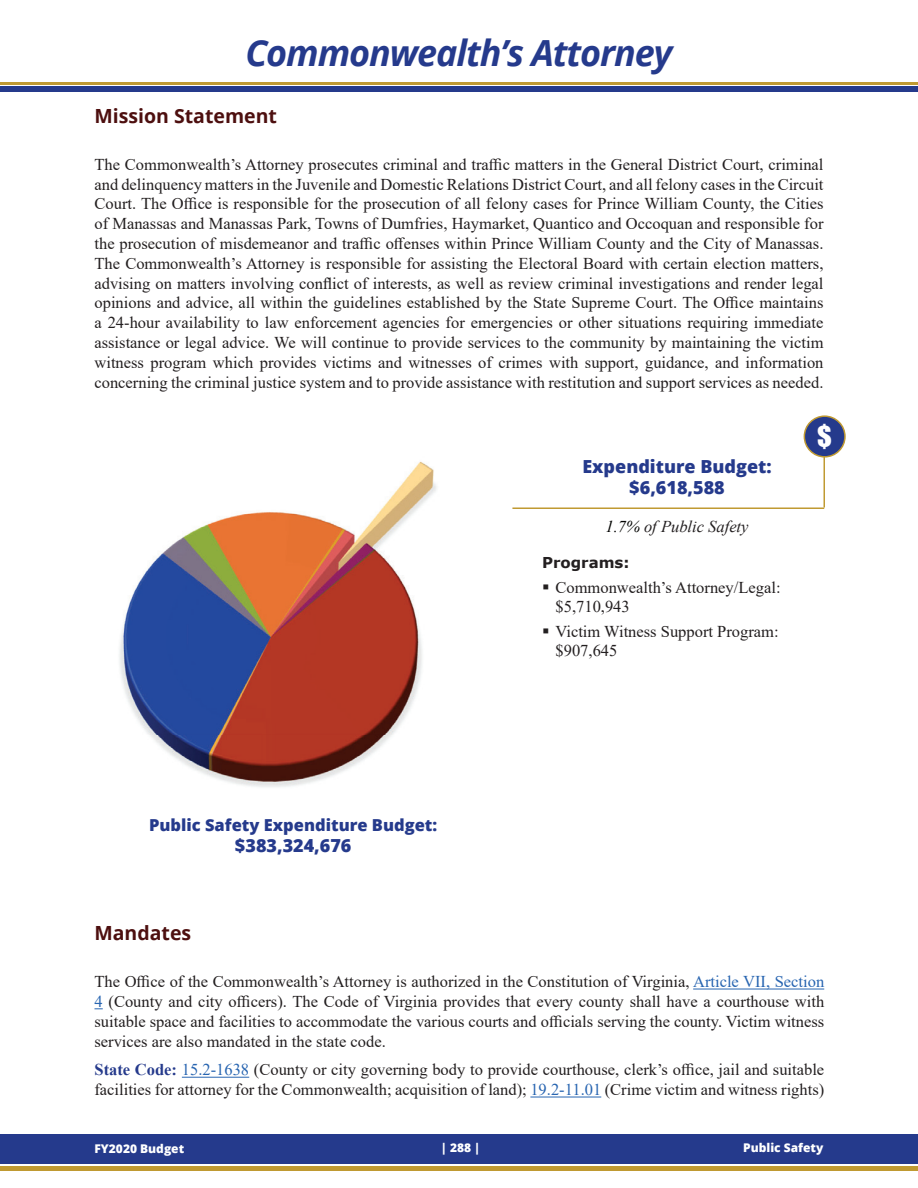
<style>
.page{position:relative;width:918px;height:1188px;background:#fff}
.page>*{position:absolute;margin:0;border:0;box-sizing:border-box;transform-origin:0 0}
.t1{font:italic 700 36px "Open Sans";letter-spacing:-.03em;color:#253a8c}
.t2{font:27px "Impact";color:#fff}
.t3{font:700 19.5px "Open Sans";color:#4d0f0f}
.t4{font:800 18px/21.6px "Open Sans";color:#253a8c;text-align:center}
.t5{font:16.5px/19.8px "Times New Roman";color:#231f20}
.t6{font:800 16.5px "Open Sans";color:#253a8c}
.t7{font:italic 16.5px "Times New Roman";color:#231f20}
.t8{font:700 15px "Verdana";color:#231f20}
.t9{font:800 12px "Open Sans";color:#fff}
.s1{color:#040503}
.s2{color:#2865b1}
.s3{font-weight:700;color:#253a8c}
</style>
<div class="page">
<hr style="left:0;top:1166px;width:918px;height:4px;background:#c09a32">
<div style="left:0;top:1134px;width:918px;height:30px;background:#253a8c"></div>
<hr style="left:0;top:82px;width:918px;height:3px;background:#c09a32">
<div style="left:0;top:86px;width:918px;height:6px;background:#253a8c"></div>
<hr style="left:824px;top:456px;width:1px;height:51px;background:#c09a32">
<div style="left:804px;top:416px;width:41px;height:41px;background:#253a8c;border-radius:50%"></div>
<div style="left:804px;top:415px;width:42px;height:43px;border:2px solid #c09a32;border-radius:50%"></div>
<hr style="left:512px;top:507px;width:312px;height:2px;background:#c09a32">
<img style="left:119px;top:461px;width:318px;height:326px">
<hr style="left:693px;top:989px;width:131px;height:1px;background:#2865b1">
<hr style="left:182px;top:1077px;width:67px;height:1px;background:#2865b1">
<hr style="left:530px;top:1097px;width:71px;height:1px;background:#2865b1">
<h1 class="t1" style="left:245px;top:28px;width:429px">Commonwealth’s Attorney</h1>
<p class="t3" style="left:94px;top:102px;width:184px">Mission Statement</p>
<p class="t5" style="left:94px;top:154px;width:731px;text-align:justify">The Commonwealth’s Attorney prosecutes criminal and traffic matters in the General District Court, criminal and delinquency matters in the Juvenile and Domestic Relations District Court, and all felony cases in the Circuit Court. The Office is responsible for the prosecution of all felony cases for Prince William County, the Cities of Manassas and Manassas Park, Towns of Dumfries, Haymarket, Quantico and Occoquan and responsible for the prosecution of misdemeanor and traffic offenses within Prince William County and the City of Manassas.<br>The Commonwealth’s Attorney is responsible for assisting the Electoral Board with certain election matters, advising on matters involving conflict of interests, as well as review criminal investigations and render legal opinions and advice, all within the guidelines established by the State Supreme Court. The Office maintains a 24-hour availability to law enforcement agencies for emergencies or other situations requiring immediate assistance or legal advice. We will continue to provide services to the community by maintaining the victim witness program which provides victims and witnesses of crimes with support, guidance, and information concerning the criminal justice system and to provide assistance with restitution and support services as needed.</p>
<p class="t6" style="left:149px;top:812px;width:290px">Public Safety Expenditure Budget:</p>
<p class="t4" style="left:235px;top:834px;width:118px">$383,324,676</p>
<p class="t4" style="left:582px;top:455px;width:191px">Expenditure Budget: $6,618,588</p>
<p class="t7" style="left:606px;top:515px;width:144px"><span class="s1">1.7%</span> of Public Safety</p>
<p class="t8" style="left:542px;top:552px;width:89px">Programs:</p>
<p class="t5" style="left:556px;top:577px;width:227px;text-indent:-13px">▪ Commonwealth’s Attorney/Legal: $5,710,943</p>
<p class="t5" style="left:556px;top:621px;width:225px;text-indent:-13px">▪ Victim Witness Support Program: $907,645</p>
<h2 class="t2" style="left:817px;top:416px;width:16px">$</h2>
<p class="t3" style="left:94px;top:920px;width:98px">Mandates</p>
<p class="t5" style="left:94px;top:971px;width:731px;text-align:justify">The Office of the Commonwealth’s Attorney is authorized in the Constitution of Virginia, <span class="s2">Article VII, Section 4</span> (County and city officers). The Code of Virginia provides that every county shall have a courthouse with suitable space and facilities to accommodate the various courts and officials serving the county. Victim witness services are also mandated in the state code.</p>
<p class="t5" style="left:94px;top:1059px;width:731px"><span class="s3">State Code:</span> <span class="s2">15.2-1638</span> (County or city governing body to provide courthouse, clerk’s office, jail and suitable facilities for attorney for the Commonwealth; acquisition of land); <span class="s2">19.2-11.01</span> (Crime victim and witness rights)</p>
<p class="t9" style="left:94px;top:1140px;width:91px">FY2020 Budget</p>
<p class="t9" style="left:441px;top:1139px;width:41px">| 288 |</p>
<p class="t9" style="left:743px;top:1138px;width:82px">Public Safety</p>
</div>
